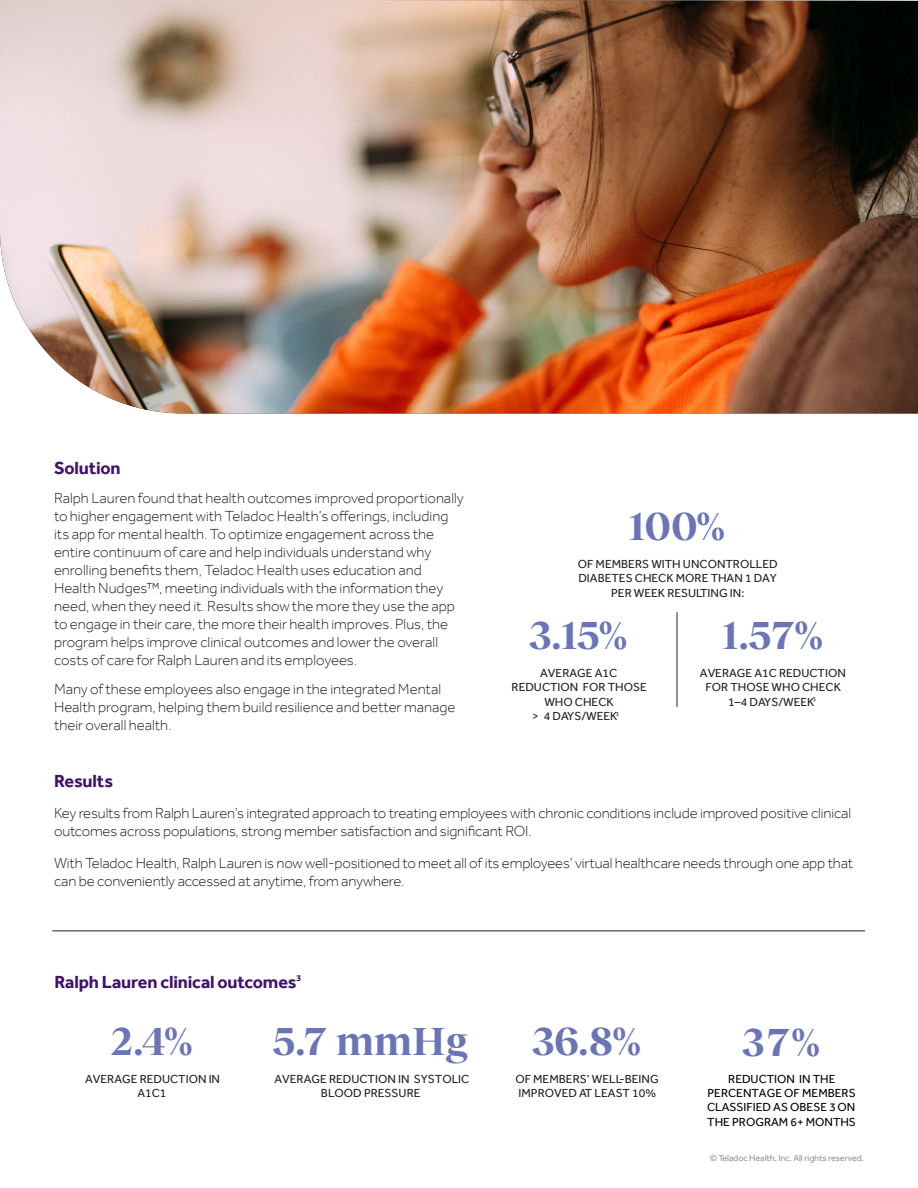
<style>
.page{position:relative;width:918px;height:1188px;background:#fff}
.page>*{position:absolute;margin:0;border:0;box-sizing:border-box;transform-origin:0 0}
.t1{font:700 40.5px "Reckless Neue";color:#6a75b8}
.t2{font:700 18px "Effra";letter-spacing:-.01em;color:#401368}
.t3{font:300 15px/18px "Effra";letter-spacing:-.005em;color:#231f20}
.t4{font:12px/14.4px "Effra";color:#231f20;text-align:center}
.t5{font:12px/14.4px "Effra";color:#000;text-align:justify}
.t6{font:9px "Effra";letter-spacing:-.01em;color:#939598}
.s1{font-style:inherit}
</style>
<div class="page">
<hr style="left:52px;top:930px;width:813px;height:1px;background:#231f20">
<hr style="left:677px;top:612px;width:1px;height:95px;background:#231f20">
<img style="left:0;top:0;width:918px;height:413px">
<p class="t2" style="left:54px;top:458px;width:68px">Solution</p>
<p class="t3" style="left:54px;top:489px;width:411px">Ralph Lauren found that health outcomes improved proportionally to higher engagement with Teladoc Health’s offerings, including its app for mental health. To optimize engagement across the entire continuum of care and help individuals understand why enrolling benefits them, Teladoc Health uses education and Health Nudges™, meeting individuals with the information they need, when they need it. Results show the more they use the app to engage in their care, the more their health improves. Plus, the program helps improve clinical outcomes and lower the overall costs of care for Ralph Lauren and its employees.</p>
<p class="t3" style="left:54px;top:680px;width:403px">Many of these employees also engage in the integrated Mental<br>Health program, helping them build resilience and better manage their overall health.</p>
<h1 class="t1" style="left:628px;top:497px;width:98px">100%</h1>
<p class="t4" style="left:578px;top:557px;width:202px">OF MEMBERS WITH UNCONTROLLED<br>DIABETES CHECK <span class="s1">MORE THAN 1 DAY<br></span>PER WEEK RESULTING IN:</p>
<h1 class="t1" style="left:529px;top:606px;width:100px">3.15%</h1>
<h1 class="t1" style="left:721px;top:606px;width:103px">1.57%</h1>
<p class="t4" style="left:540px;top:666px;width:78px">AVERAGE A1C</p>
<p class="t4" style="left:700px;top:666px;width:147px">AVERAGE A1C REDUCTION</p>
<p class="t4" style="left:512px;top:680px;width:137px">REDUCTION FOR THOSE</p>
<p class="t4" style="left:705px;top:680px;width:137px">FOR THOSE WHO CHECK</p>
<p class="t4" style="left:544px;top:694px;width:71px">WHO CHECK</p>
<p class="t4" style="left:728px;top:695px;width:89px">1–4 DAYS/WEEK<sup>3</sup></p>
<p class="t4" style="left:532px;top:709px;width:89px"><span class="s1">&gt;</span> 4 DAYS/WEEK<sup>3</sup></p>
<p class="t2" style="left:54px;top:770px;width:61px">Results</p>
<p class="t3" style="left:54px;top:804px;width:799px">Key results from Ralph Lauren’s integrated approach to treating employees with chronic conditions include improved positive clinical outcomes across populations, strong member satisfaction and significant ROI.</p>
<p class="t3" style="left:54px;top:854px;width:801px">With Teladoc Health, Ralph Lauren is now well-positioned to meet all of its employees’ virtual healthcare needs through one app that can be conveniently accessed at anytime, from anywhere.</p>
<p class="t2" style="left:55px;top:971px;width:248px">Ralph Lauren clinical outcomes<sup>3</sup></p>
<h1 class="t1" style="left:111px;top:1012px;width:84px">2.4%</h1>
<h1 class="t1" style="left:273px;top:1012px;width:197px">5.7 mmHg</h1>
<h1 class="t1" style="left:532px;top:1011px;width:110px">36.8%</h1>
<h1 class="t1" style="left:742px;top:1012px;width:79px">37%</h1>
<p class="t4" style="left:85px;top:1072px;width:137px">AVERAGE REDUCTION IN</p>
<p class="t4" style="left:274px;top:1072px;width:196px">AVERAGE REDUCTION IN SYSTOLIC</p>
<p class="t4" style="left:515px;top:1071px;width:145px">OF MEMBERS’ WELL-BEING</p>
<p class="t5" style="left:728px;top:1071px;width:109px">REDUCTION IN THE</p>
<p class="t4" style="left:137px;top:1086px;width:30px">A1C1</p>
<p class="t4" style="left:321px;top:1086px;width:101px">BLOOD PRESSURE</p>
<p class="t4" style="left:519px;top:1086px;width:139px">IMPROVED AT LEAST 10%</p>
<p class="t5" style="left:707px;top:1086px;width:150px">PERCENTAGE OF MEMBERS CLASSIFIED AS OBESE 3 ON THE PROGRAM 6+ MONTHS</p>
<p class="t6" style="left:710px;top:1152px;width:156px">© Teladoc Health, Inc. All rights reserved.</p>
</div>
